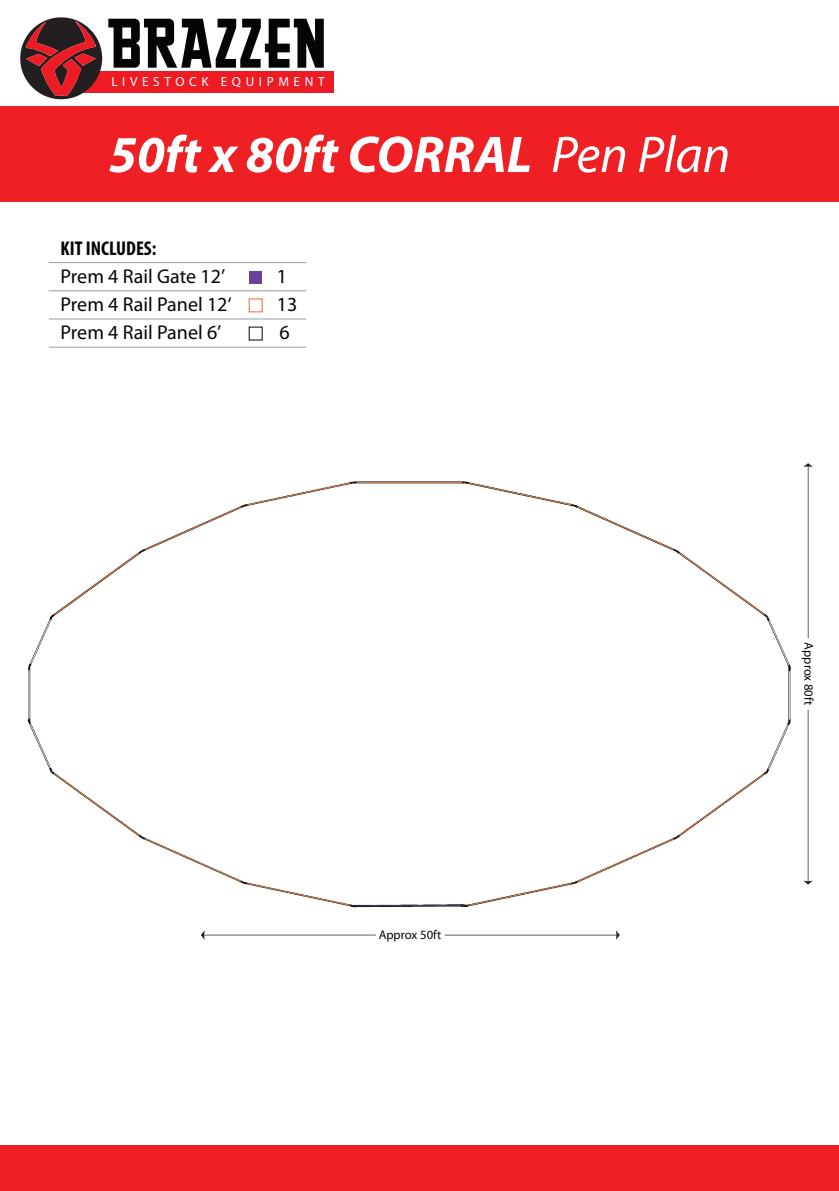
<style>
.page{position:relative;width:839px;height:1191px;background:#fff}
.page>*{position:absolute;margin:0;border:0;box-sizing:border-box;transform-origin:0 0}
.t1{font:63.6px "Greasy Spoon NF";color:#050504}
.t2{font:italic 700 52px "Myriad Pro";color:#fff}
.t3{font:20px "Myriad Pro";color:#050504}
.t4{font:700 condensed 20px "Myriad Pro";color:#050504}
.t5{font:13.2px "Myriad Pro";letter-spacing:.35em;color:#fff}
.t6{font:12.6px "Myriad Pro";color:#050504}
.s1{font-weight:400}
</style>
<div class="page">
<img style="left:27px;top:336px;width:786px;height:600px">
<svg style="left:803px;top:710px;width:9px;height:174px"></svg>
<svg style="left:803px;top:463px;width:9px;height:175px"></svg>
<svg style="left:201px;top:930px;width:175px;height:10px"></svg>
<svg style="left:444px;top:930px;width:175px;height:10px"></svg>
<div style="left:0;top:106px;width:838px;height:95px;background:#ee2024"></div>
<div style="left:78px;top:71px;width:255px;height:21px;background:#ed1c24"></div>
<svg style="left:20px;top:17px;width:82px;height:82px"></svg>
<div style="left:0;top:1146px;width:838px;height:45px;background:#ee2024"></div>
<hr style="left:49px;top:262px;width:257px;height:1px;background:#9a9b9e">
<hr style="left:49px;top:290px;width:257px;height:1px;background:#9a9b9e">
<hr style="left:49px;top:319px;width:257px;height:1px;background:#9a9b9e">
<hr style="left:49px;top:347px;width:257px;height:1px;background:#9a9b9e">
<div style="left:249px;top:271px;width:13px;height:13px;background:#63449a"></div>
<h1 class="t1" style="left:106px;top:9px;width:221px">BRAZZEN</h1>
<p class="t5" style="left:111px;top:73px;width:214px">LIVESTOCK EQUIPMENT</p>
<h2 class="t2" style="left:109px;top:121px;width:623px">50ft x 80ft CORRAL <span class="s1">Pen Plan</span></h2>
<p class="t4" style="left:61px;top:235px;width:97px">KIT INCLUDES:</p>
<p class="t3" style="left:61px;top:264px;width:166px">Prem 4 Rail Gate 12’</p>
<p class="t3" style="left:277px;top:264px;width:12px">1</p>
<p class="t3" style="left:61px;top:292px;width:172px">Prem 4 Rail Panel 12‘</p>
<p class="t3" style="left:277px;top:292px;width:22px">13</p>
<p class="t3" style="left:61px;top:320px;width:162px">Prem 4 Rail Panel 6’</p>
<p class="t3" style="left:279px;top:320px;width:12px">6</p>
<p class="t6" style="left:378px;top:927px;width:64px">Approx 50ft</p>
<p class="t6" style="left:816px;top:642px;width:64px;rotate:90deg">Approx 80ft</p>
</div>
